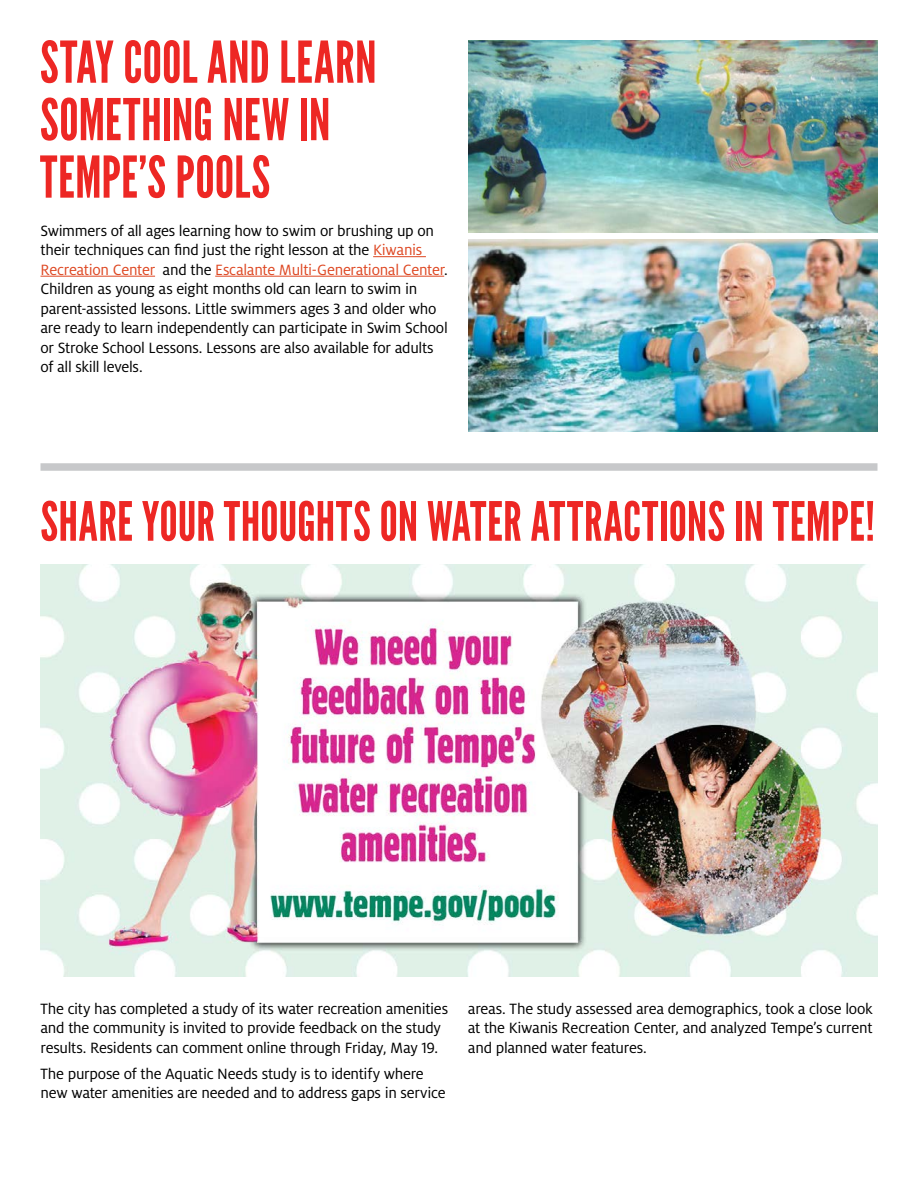
<style>
.page{position:relative;width:918px;height:1188px;background:#fff}
.page>*{position:absolute;margin:0;border:0;box-sizing:border-box;transform-origin:0 0}
.t1{font:57.45px/57.4px "League Gothic";letter-spacing:.005em;color:#ed2724;scale:.95 1}
.t2{font:54px "League Gothic";letter-spacing:.005em;color:#ed2724;scale:.95 1}
.t3{font:16.5px/19.5px "Milo OT";letter-spacing:-.015em;color:#000}
.s1{color:#de4823}
</style>
<div class="page">
<img style="left:468px;top:40px;width:410px;height:192px">
<img style="left:468px;top:240px;width:410px;height:191px">
<img style="left:40px;top:564px;width:838px;height:413px">
<hr style="left:373px;top:256px;width:53px;height:1px;background:#de4823">
<hr style="left:40px;top:276px;width:115px;height:1px;background:#de4823">
<hr style="left:215px;top:276px;width:229px;height:1px;background:#de4823">
<div style="left:40px;top:463px;width:838px;height:8px;background:#c7c8ca"></div>
<h1 class="t1" style="left:40px;top:34px;width:356px">STAY COOL AND LEARN<br>SOMETHING NEW IN<br>TEMPE’S POOLS</h1>
<p class="t3" style="left:40px;top:221px;width:409px">Swimmers of all ages learning how to swim or brushing up on their techniques can find just the right lesson at the <span class="s1">Kiwanis Recreation Center</span> and the <span class="s1">Escalante Multi-Generational Center</span>.<br>Children as young as eight months old can learn to swim in parent-assisted lessons. Little swimmers ages 3 and older who are ready to learn independently can participate in Swim School or Stroke School Lessons. Lessons are also available for adults of all skill levels.</p>
<h2 class="t2" style="left:40px;top:489px;width:880px">SHARE YOUR THOUGHTS ON WATER ATTRACTIONS IN TEMPE!</h2>
<p class="t3" style="left:40px;top:999px;width:409px">The city has completed a study of its water recreation amenities and the community is invited to provide feedback on the study results. Residents can comment online through Friday, May 19.</p>
<p class="t3" style="left:40px;top:1064px;width:407px">The purpose of the Aquatic Needs study is to identify where new water amenities are needed and to address gaps in service</p>
<p class="t3" style="left:468px;top:999px;width:406px;text-align:justify">areas. The study assessed area demographics, took a close look at the Kiwanis Recreation Center, and analyzed Tempe’s current and planned water features.</p>
</div>
